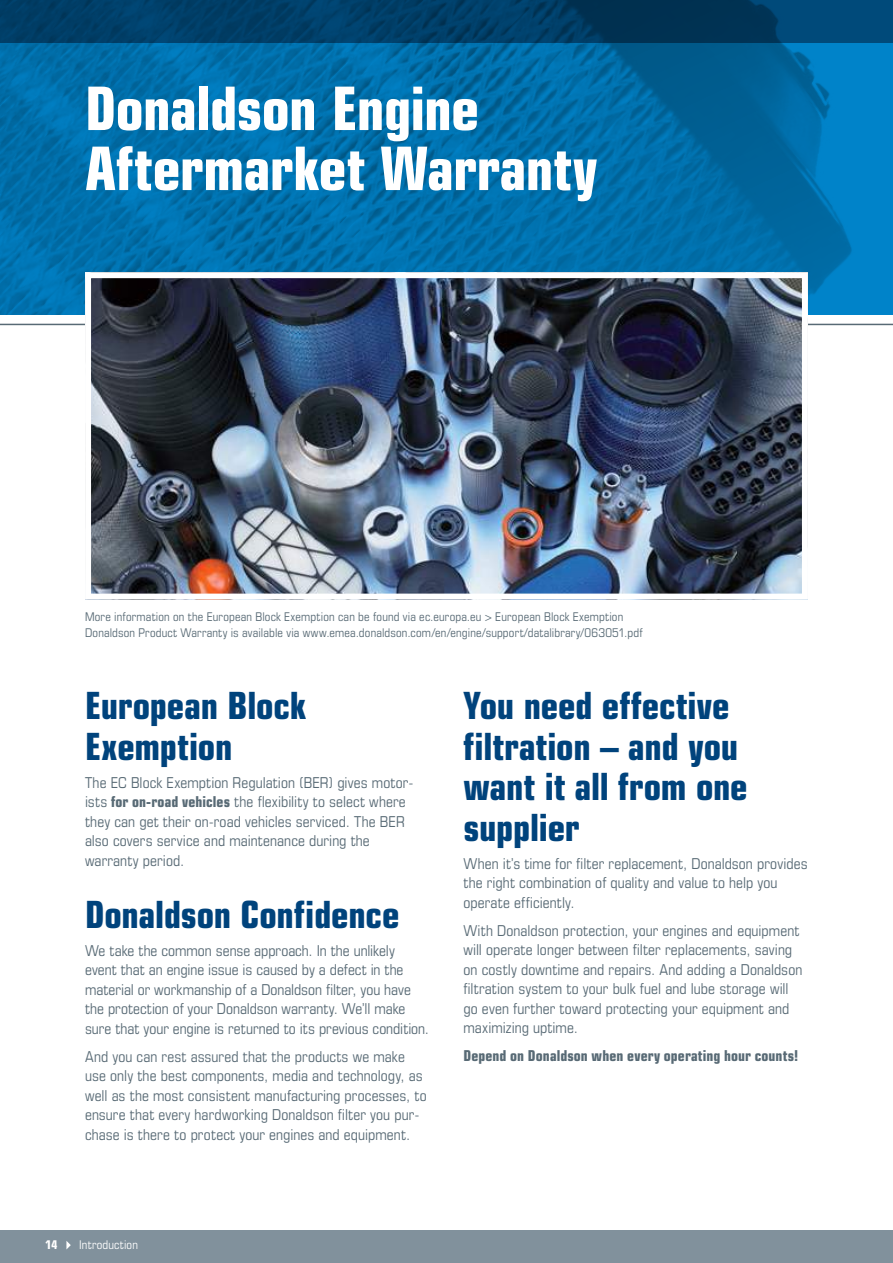
<style>
.page{position:relative;width:893px;height:1263px;background:#fff}
.page>*{position:absolute;margin:0;border:0;box-sizing:border-box;transform-origin:0 0}
.t1{font:700 condensed 60px/60px "Eurostile LT Std";letter-spacing:-.01em;color:#fff}
.t2{font:700 condensed 37.5px/40.5px "Eurostile LT Std";letter-spacing:-.005em;color:#00437c}
.t3{font:condensed 15px/19.5px "Eurostile LT Std";letter-spacing:.005em;color:#586a75}
.t4{font:700 condensed 15px "Eurostile LT Std";letter-spacing:.005em;color:#586a75}
.t5{font:condensed 12px/16.5px "Eurostile LT Std";letter-spacing:.015em;color:#586a75}
.t6{font:condensed 12px "Eurostile LT Std";letter-spacing:.015em;color:#fff}
.t7{font:700 condensed 12px "Eurostile LT Std";color:#fff}
.s1{font-weight:700}
</style>
<div class="page">
<hr style="left:0;top:324px;width:893px;height:1px;background:#586a75">
<img style="left:0;top:43px;width:893px;height:272px">
<svg style="left:0;top:0;width:893px;height:43px;background:#003d65"></svg>
<img style="left:92px;top:279px;width:709px;height:314px">
<div style="left:85px;top:272px;width:723px;height:328px;border:6px solid #fff"></div>
<svg style="left:892px;top:135px;width:1px;height:84px"></svg>
<div style="left:0;top:1230px;width:893px;height:33px;background:#81919c"></div>
<svg style="left:66px;top:1241px;width:5px;height:8px"></svg>
<h1 class="t1" style="left:85px;top:79px;width:514px">Donaldson Engine<br>Aftermarket Warranty</h1>
<p class="t5" style="left:85px;top:608px;width:559px">More information on the European Block Exemption can be found via ec.europa.eu &gt; European Block Exemption<br>Donaldson Product Warranty is available via www.emea.donaldson.com/en/engine/support/datalibrary/063051.pdf</p>
<h2 class="t2" style="left:85px;top:685px;width:222px">European Block<br>Exemption</h2>
<p class="t3" style="left:85px;top:772px;width:330px">The EC Block Exemption Regulation (BER) gives motor&shy;ists <span class="s1">for on-road vehicles</span> the flexibility to select where they can get their on-road vehicles serviced. The BER also covers service and maintenance during the warranty period.</p>
<h2 class="t2" style="left:85px;top:894px;width:316px">Donaldson Confidence</h2>
<p class="t3" style="left:85px;top:940px;width:345px">We take the common sense approach. In the unlikely event that an engine issue is caused by a defect in the material or workmanship of a Donaldson filter, you have the protection of your Donaldson warranty. We’ll make sure that your engine is returned to its previous condition.</p>
<p class="t3" style="left:85px;top:1046px;width:343px">And you can rest assured that the products we make use only the best components, media and technology, as well as the most consistent manufacturing processes, to ensure that every hardworking Donaldson filter you pur&shy;chase is there to protect your engines and equipment.</p>
<h2 class="t2" style="left:463px;top:685px;width:286px">You need effective filtration – and you want it all from one supplier</h2>
<p class="t3" style="left:463px;top:853px;width:346px">When it’s time for filter replacement, Donaldson provides the right combination of quality and value to help you operate efficiently.</p>
<p class="t3" style="left:463px;top:920px;width:340px">With Donaldson protection, your engines and equipment will operate longer between filter replacements, saving on costly downtime and repairs. And adding a Donaldson filtration system to your bulk fuel and lube storage will go even further toward protecting your equipment and maximizing uptime.</p>
<p class="t4" style="left:463px;top:1047px;width:336px">Depend on Donaldson when every operating hour counts!</p>
<p class="t7" style="left:46px;top:1237px;width:13px">14</p>
<p class="t6" style="left:79px;top:1237px;width:60px">Introduction</p>
</div>
